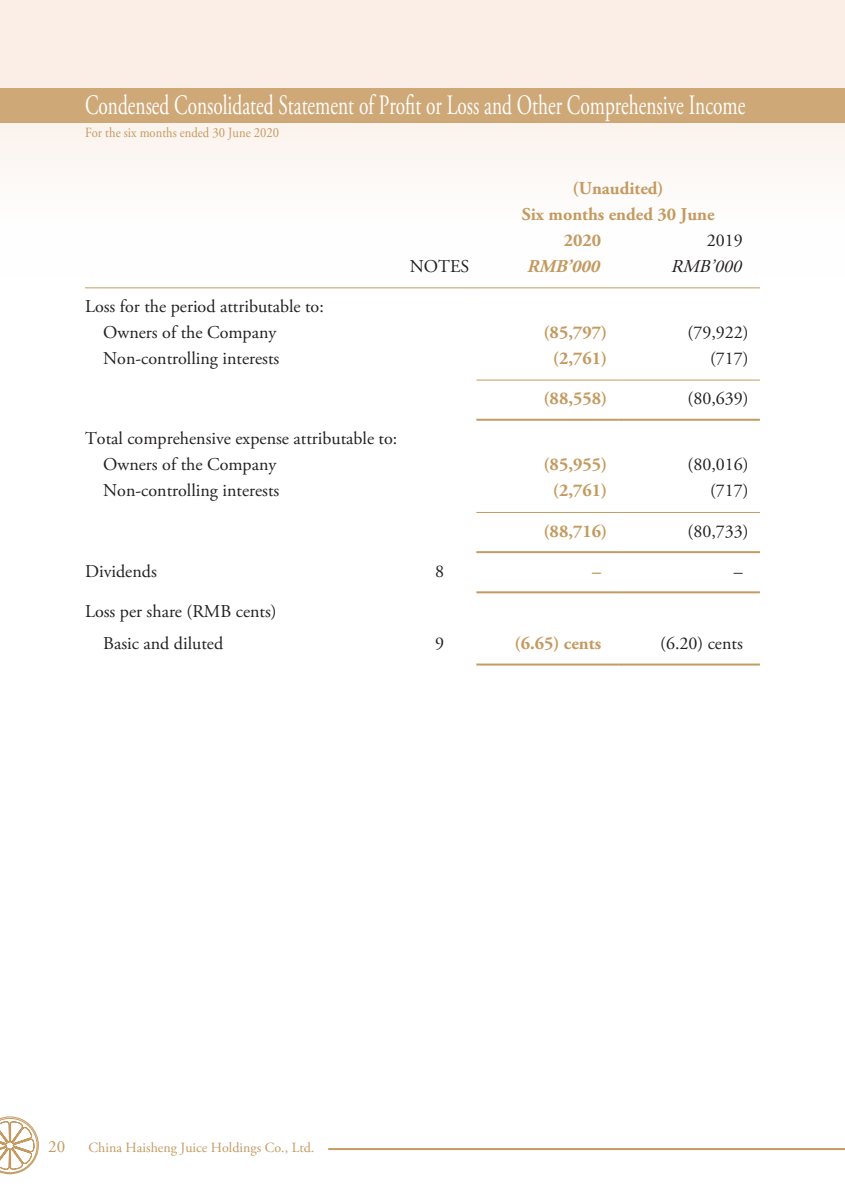
<style>
.page{position:relative;width:845px;height:1191px;background:#fff}
.page>*{position:absolute;margin:0;border:0;box-sizing:border-box;transform-origin:0 0}
.t1{font:28px "Adobe Garamond Pro";color:#fff;scale:.69 1}
.t2{font:18px/26px "Adobe Garamond Pro";color:#231f20}
.t3{font:700 18px "Adobe Garamond Pro";color:#c49a60}
.t4{font:italic 700 18px "Adobe Garamond Pro";color:#c49a60}
.t5{font:italic 18px "Adobe Garamond Pro";color:#231f20}
.t6{font:17px "Adobe Garamond Pro";color:#c49a60}
.t7{font:14px "Adobe Garamond Pro";color:#c49a60}
.t8{font:14px "Adobe Garamond Pro";color:#c49a60;scale:.9 1}
</style>
<div class="page">
<div style="left:0;top:0;width:845px;height:278px;background:#fcf6f2"></div>
<div style="left:0;top:88px;width:845px;height:34px;background:#cfa877"></div>
<hr style="left:328px;top:1148px;width:517px;height:2px;background:#c49a60">
<svg style="left:0;top:1116px;width:39px;height:59px"></svg>
<hr style="left:85px;top:287px;width:318px;height:1px;background:#c49a60">
<hr style="left:403px;top:287px;width:73px;height:1px;background:#c49a60">
<hr style="left:476px;top:287px;width:142px;height:1px;background:#c49a60">
<hr style="left:618px;top:287px;width:142px;height:1px;background:#c49a60">
<hr style="left:476px;top:379px;width:142px;height:1px;background:#c49a60">
<hr style="left:618px;top:379px;width:142px;height:1px;background:#c49a60">
<hr style="left:476px;top:419px;width:142px;height:2px;background:#c49a60">
<hr style="left:618px;top:419px;width:142px;height:2px;background:#c49a60">
<hr style="left:476px;top:512px;width:142px;height:1px;background:#c49a60">
<hr style="left:618px;top:512px;width:142px;height:1px;background:#c49a60">
<hr style="left:476px;top:551px;width:142px;height:2px;background:#c49a60">
<hr style="left:618px;top:551px;width:142px;height:2px;background:#c49a60">
<hr style="left:476px;top:591px;width:142px;height:2px;background:#c49a60">
<hr style="left:618px;top:591px;width:142px;height:2px;background:#c49a60">
<hr style="left:476px;top:663px;width:142px;height:2px;background:#c49a60">
<hr style="left:618px;top:663px;width:142px;height:2px;background:#c49a60">
<h1 class="t1" style="left:85px;top:88px;width:958px">Condensed Consolidated Statement of Profit or Loss and Other Comprehensive Income</h1>
<p class="t8" style="left:85px;top:124px;width:217px">For the six months ended 30 June 2020</p>
<p class="t3" style="left:572px;top:178px;width:93px">(Unaudited)</p>
<p class="t3" style="left:522px;top:204px;width:194px">Six months ended 30 June</p>
<p class="t3" style="left:564px;top:230px;width:39px">2020</p>
<p class="t2" style="left:707px;top:228px;width:37px">2019</p>
<p class="t2" style="left:103px;top:294px;width:222px;text-indent:-18px">Loss for the period attributable to:<br>Owners of the Company</p>
<p class="t2" style="left:410px;top:254px;width:61px">NOTES</p>
<p class="t4" style="left:527px;top:256px;width:80px">RMB’000</p>
<p class="t5" style="left:671px;top:255px;width:78px">RMB’000</p>
<p class="t3" style="left:543px;top:322px;width:65px">(85,797)</p>
<p class="t2" style="left:687px;top:320px;width:63px">(79,922)</p>
<p class="t2" style="left:103px;top:346px;width:178px">Non-controlling interests</p>
<p class="t3" style="left:553px;top:348px;width:56px">(2,761)</p>
<p class="t2" style="left:710px;top:346px;width:40px">(717)</p>
<p class="t3" style="left:543px;top:388px;width:65px">(88,558)</p>
<p class="t2" style="left:687px;top:386px;width:63px">(80,639)</p>
<p class="t2" style="left:103px;top:426px;width:296px;text-indent:-18px">Total comprehensive expense attributable to:<br>Owners of the Company</p>
<p class="t3" style="left:543px;top:454px;width:65px">(85,955)</p>
<p class="t2" style="left:687px;top:452px;width:63px">(80,016)</p>
<p class="t2" style="left:103px;top:478px;width:178px">Non-controlling interests</p>
<p class="t3" style="left:553px;top:480px;width:56px">(2,761)</p>
<p class="t2" style="left:710px;top:478px;width:40px">(717)</p>
<p class="t3" style="left:543px;top:520px;width:65px">(88,716)</p>
<p class="t2" style="left:687px;top:518px;width:63px">(80,733)</p>
<p class="t2" style="left:85px;top:559px;width:73px">Dividends</p>
<p class="t2" style="left:435px;top:559px;width:10px">8</p>
<p class="t3" style="left:592px;top:560px;width:10px">–</p>
<p class="t2" style="left:734px;top:559px;width:10px">–</p>
<p class="t2" style="left:103px;top:596px;width:175px;line-height:32px;text-indent:-18px">Loss per share (RMB cents)<br>Basic and diluted</p>
<p class="t2" style="left:435px;top:631px;width:10px">9</p>
<p class="t3" style="left:514px;top:633px;width:88px">(6.65) cents</p>
<p class="t2" style="left:660px;top:631px;width:84px">(6.20) cents</p>
<p class="t6" style="left:48px;top:1136px;width:19px">20</p>
<p class="t7" style="left:89px;top:1138px;width:227px">China Haisheng Juice Holdings Co., Ltd.</p>
</div>
